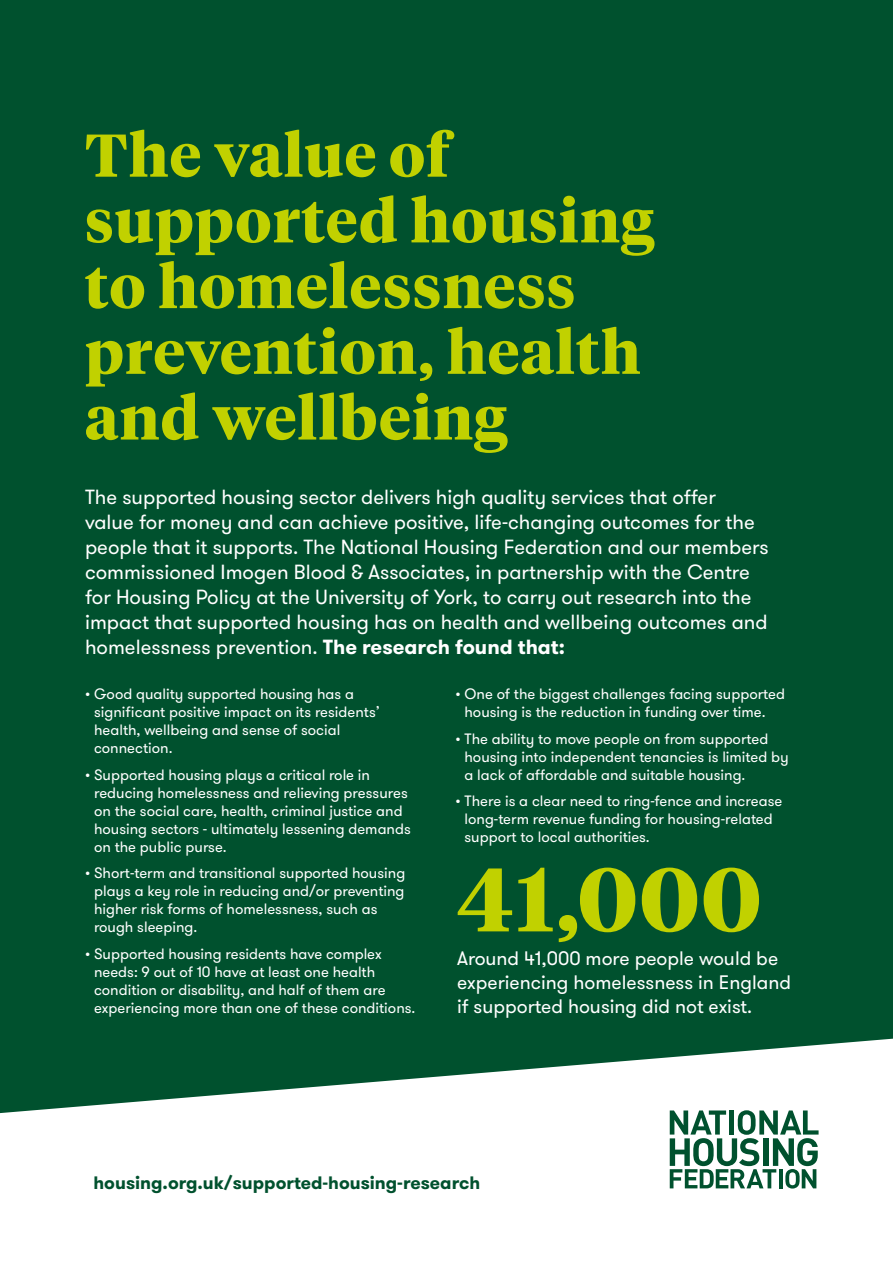
<style>
.page{position:relative;width:893px;height:1263px;background:#fff}
.page>*{position:absolute;margin:0;border:0;box-sizing:border-box;transform-origin:0 0}
.t1{font:700 89.55px "Tiempos Headline";color:#c1d100}
.t2{font:700 60px/65.7px "Tiempos Headline";letter-spacing:.02em;color:#c1d100}
.t3{font:20.4px/24.9px "GT Walsheim Pro";color:#fff}
.t4{font:19.5px/24px "GT Walsheim Pro";color:#fff}
.t5{font:700 18px "GT Walsheim Pro";color:#00512e}
.t6{font:15px/18px "GT Walsheim Pro";color:#fff}
.s1{font-weight:700}
</style>
<div class="page">
<div style="left:0;top:0;width:893px;height:1176px;background:#00512e"></div>
<svg style="left:0;top:1039px;width:893px;height:150px;fill:#fff"></svg>
<svg style="left:670px;top:1110px;width:149px;height:78px"></svg>
<h2 class="t2" style="left:85px;top:120px;width:571px">The value of supported housing to homelessness prevention, health and wellbeing</h2>
<p class="t3" style="left:85px;top:485px;width:685px">The supported housing sector delivers high quality services that offer value for money and can achieve positive, life-changing outcomes for the people that it supports. The National Housing Federation and our members commissioned Imogen Blood &amp; Associates, in partnership with the Centre for Housing Policy at the University of York, to carry out research into the impact that supported housing has on health and wellbeing outcomes and homelessness prevention. <span class="s1">The research found that:</span></p>
<p class="t6" style="left:94px;top:685px;width:287px;text-indent:-9px">• Good quality supported housing has a significant positive impact on its residents’ health, wellbeing and sense of social connection.</p>
<p class="t6" style="left:94px;top:766px;width:318px;text-indent:-9px">• Supported housing plays a critical role in reducing homelessness and relieving pressures on the social care, health, criminal justice and housing sectors - ultimately lessening demands on the public purse.</p>
<p class="t6" style="left:94px;top:864px;width:313px;text-indent:-9px">• Short-term and transitional supported housing plays a key role in reducing and/or preventing higher risk forms of homelessness, such as rough sleeping.</p>
<p class="t6" style="left:94px;top:945px;width:323px;text-indent:-9px">• Supported housing residents have complex needs: 9 out of 10 have at least one health condition or disability, and half of them are experiencing more than one of these conditions.</p>
<p class="t6" style="left:464px;top:685px;width:322px;text-indent:-9px">• One of the biggest challenges facing supported housing is the reduction in funding over time.</p>
<p class="t6" style="left:464px;top:730px;width:326px;text-indent:-9px">• The ability to move people on from supported housing into independent tenancies is limited by a lack of affordable and suitable housing.</p>
<p class="t6" style="left:464px;top:792px;width:319px;text-indent:-9px">• There is a clear need to ring-fence and increase long-term revenue funding for housing-related support to local authorities.</p>
<h1 class="t1" style="left:457px;top:838px;width:306px">41,000</h1>
<h3 class="t4" style="left:457px;top:947px;width:335px">Around 41,000 more people would be experiencing homelessness in England if supported housing did not exist.</h3>
<p class="t5" style="left:94px;top:1170px;width:388px">housing.org.uk/supported-housing-research</p>
</div>
